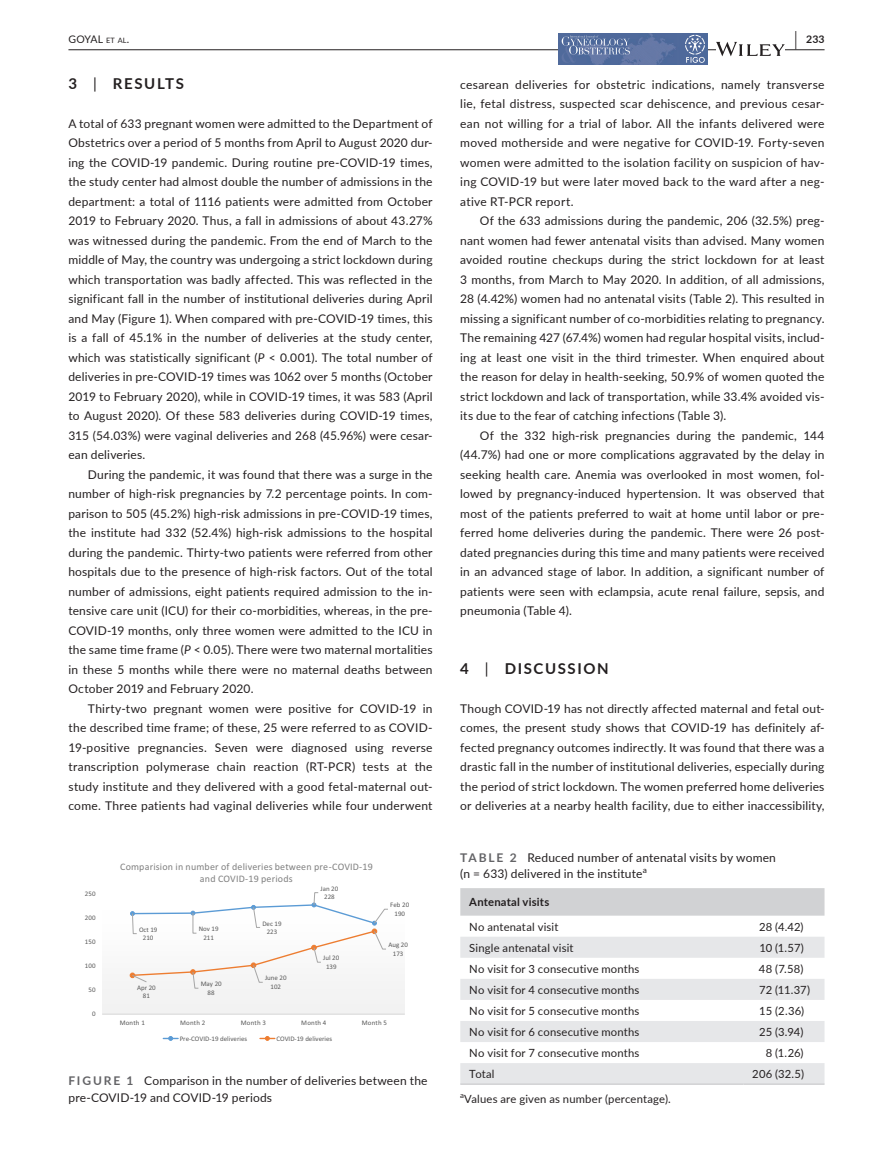
<style>
.page{position:relative;width:893px;height:1174px;background:#fff}
.page>*{position:absolute;margin:0;border:0;box-sizing:border-box;transform-origin:0 0}
.t1{font:700 15px "Lato";letter-spacing:.11em;color:#231f20}
.t2{font:12px/19.5px "Lato";letter-spacing:.015em;color:#231f20;text-align:justify}
.t3{font:11.25px "Lato";letter-spacing:.015em;color:#231f20}
.t4{font:700 11.25px "Lato";letter-spacing:.015em;color:#231f20}
.t5{font:10.5px "Lato";color:#231f20}
.t6{font:700 10.5px "Lato";color:#231f20}
.t7{font:10.05px/12.1px "Calibri";letter-spacing:.02em;color:#7f7f7f;text-align:center}
.t8{font:8.4px "Lato";color:#231f20}
.t9{font:7.8px "Lato";color:#231f20}
.t10{font:6.9px/8.6px "Calibri";color:#595959;text-align:center}
.s1{font-size:7.35px}
.s2{font-size:19.5px}
.s3{font-weight:400}
.s4{font-style:italic}
.s5{font-weight:700;color:#636366}
</style>
<div class="page">
<hr style="left:68px;top:49px;width:756px;height:1px;background:#231f20">
<img style="left:558px;top:34px;width:150px;height:30px">
<svg style="left:562px;top:35px;width:68px;height:28px;background:#677da8"></svg>
<svg style="left:685px;top:35px;width:20px;height:28px"></svg>
<svg style="left:716px;top:42px;width:69px;height:14px"></svg>
<div style="left:102px;top:894px;width:303px;height:120px;background:#f3f3f3"></div>
<hr style="left:102px;top:1013px;width:303px;height:1px;background:#d9d9d9">
<svg style="left:130px;top:892px;width:258px;height:96px"></svg>
<svg style="left:163px;top:1036px;width:15px;height:4px"></svg>
<svg style="left:260px;top:1036px;width:15px;height:4px"></svg>
<div style="left:460px;top:888px;width:364px;height:27px;background:#d1d2d4"></div>
<svg style="left:460px;top:937px;width:364px;height:146px;fill:#e6e7e9"></svg>
<hr style="left:460px;top:1083px;width:283px;height:1px;background:#d1d2d4">
<hr style="left:743px;top:1083px;width:81px;height:1px;background:#d1d2d4">
<p class="t5" style="left:68px;top:31px;width:62px">GOYAL <span class="s1">et al</span>.</p>
<p class="t6" style="left:795px;top:31px;width:31px"><span class="s2">|</span> 233</p>
<p class="t1" style="left:68px;top:72px;width:117px">3 <span class="s3">|</span> RESULTS</p>
<p class="t2" style="left:68px;top:113px;width:366px">A total of 633 pregnant women were admitted to the Department of Obstetrics over a period of 5 months from April to August 2020 dur&shy;ing the COVID-19 pandemic. During routine pre-COVID-19 times, the study center had almost double the number of admissions in the department: a total of 1116 patients were admitted from October 2019 to February 2020. Thus, a fall in admissions of about 43.27% was witnessed during the pandemic. From the end of March to the middle of May, the country was undergoing a strict lockdown during which transportation was badly affected. This was reflected in the significant fall in the number of institutional deliveries during April and May (Figure 1). When compared with pre-COVID-19 times, this is a fall of 45.1% in the number of deliveries at the study center, which was statistically significant (<span class="s4">P</span> &lt; 0.001). The total number of deliveries in pre-COVID-19 times was 1062 over 5 months (October 2019 to February 2020), while in COVID-19 times, it was 583 (April to August 2020). Of these 583 deliveries during COVID-19 times, 315 (54.03%) were vaginal deliveries and 268 (45.96%) were cesar&shy;ean deliveries.</p>
<p class="t2" style="left:68px;top:464px;width:366px;text-indent:20px">During the pandemic, it was found that there was a surge in the number of high-risk pregnancies by 7.2 percentage points. In com&shy;parison to 505 (45.2%) high-risk admissions in pre-COVID-19 times, the institute had 332 (52.4%) high-risk admissions to the hospital during the pandemic. Thirty-two patients were referred from other hospitals due to the presence of high-risk factors. Out of the total number of admissions, eight patients required admission to the in&shy;tensive care unit (ICU) for their co-morbidities, whereas, in the pre-COVID-19 months, only three women were admitted to the ICU in the same time frame (<span class="s4">P</span> &lt; 0.05). There were two maternal mortalities in these 5 months while there were no maternal deaths between October 2019 and February 2020.</p>
<p class="t2" style="left:68px;top:698px;width:366px;text-indent:20px">Thirty-two pregnant women were positive for COVID-19 in the described time frame; of these, 25 were referred to as COVID-19-positive pregnancies. Seven were diagnosed using reverse transcription polymerase chain reaction (RT-PCR) tests at the study institute and they delivered with a good fetal-maternal out&shy;come. Three patients had vaginal deliveries while four underwent</p>
<p class="t2" style="left:460px;top:74px;width:366px">cesarean deliveries for obstetric indications, namely transverse lie, fetal distress, suspected scar dehiscence, and previous cesar&shy;ean not willing for a trial of labor. All the infants delivered were moved motherside and were negative for COVID-19. Forty-seven women were admitted to the isolation facility on suspicion of hav&shy;ing COVID-19 but were later moved back to the ward after a neg&shy;ative RT-PCR report.</p>
<p class="t2" style="left:460px;top:210px;width:366px;text-indent:20px">Of the 633 admissions during the pandemic, 206 (32.5%) preg&shy;nant women had fewer antenatal visits than advised. Many women avoided routine checkups during the strict lockdown for at least 3 months, from March to May 2020. In addition, of all admissions, 28 (4.42%) women had no antenatal visits (Table 2). This resulted in missing a significant number of co-morbidities relating to pregnancy.<br>The remaining 427 (67.4%) women had regular hospital visits, includ&shy;ing at least one visit in the third trimester. When enquired about the reason for delay in health-seeking, 50.9% of women quoted the strict lockdown and lack of transportation, while 33.4% avoided vis&shy;its due to the fear of catching infections (Table 3).</p>
<p class="t2" style="left:460px;top:425px;width:366px;text-indent:20px">Of the 332 high-risk pregnancies during the pandemic, 144 (44.7%) had one or more complications aggravated by the delay in seeking health care. Anemia was overlooked in most women, fol&shy;lowed by pregnancy-induced hypertension. It was observed that most of the patients preferred to wait at home until labor or pre&shy;ferred home deliveries during the pandemic. There were 26 post&shy;dated pregnancies during this time and many patients were received in an advanced stage of labor. In addition, a significant number of patients were seen with eclampsia, acute renal failure, sepsis, and pneumonia (Table 4).</p>
<p class="t1" style="left:460px;top:657px;width:150px">4 <span class="s3">|</span> DISCUSSION</p>
<p class="t2" style="left:460px;top:698px;width:366px">Though COVID-19 has not directly affected maternal and fetal out&shy;comes, the present study shows that COVID-19 has definitely af&shy;fected pregnancy outcomes indirectly. It was found that there was a drastic fall in the number of institutional deliveries, especially during the period of strict lockdown. The women preferred home deliveries or deliveries at a nearby health facility, due to either inaccessibility,</p>
<p class="t10" style="left:85px;top:889px;width:12px">250</p>
<p class="t10" style="left:85px;top:913px;width:12px">200</p>
<p class="t10" style="left:85px;top:937px;width:12px">150</p>
<p class="t10" style="left:85px;top:961px;width:12px">100</p>
<p class="t10" style="left:88px;top:985px;width:9px">50</p>
<p class="t10" style="left:92px;top:1009px;width:5px">0</p>
<p class="t7" style="left:120px;top:860px;width:254px">Comparision in number of deliveries between pre-COVID-19 and COVID-19 periods</p>
<p class="t10" style="left:139px;top:925px;width:20px">Oct 19<br>210</p>
<p class="t10" style="left:199px;top:924px;width:21px">Nov 19<br>211</p>
<p class="t10" style="left:262px;top:918px;width:21px">Dec 19<br>223</p>
<p class="t10" style="left:137px;top:983px;width:20px">Apr 20<br>81</p>
<p class="t10" style="left:201px;top:979px;width:22px">May 20<br>88</p>
<p class="t10" style="left:265px;top:973px;width:23px">June 20<br>102</p>
<p class="t10" style="left:321px;top:884px;width:19px">Jan 20<br>228</p>
<p class="t10" style="left:323px;top:953px;width:18px">Jul 20<br>139</p>
<p class="t10" style="left:390px;top:900px;width:20px">Feb 20<br>190</p>
<p class="t10" style="left:388px;top:940px;width:21px">Aug 20<br>173</p>
<p class="t10" style="left:120px;top:1018px;width:27px">Month 1</p>
<p class="t10" style="left:180px;top:1018px;width:27px">Month 2</p>
<p class="t10" style="left:241px;top:1018px;width:27px">Month 3</p>
<p class="t10" style="left:301px;top:1018px;width:27px">Month 4</p>
<p class="t10" style="left:362px;top:1018px;width:27px">Month 5</p>
<p class="t10" style="left:180px;top:1033px;width:69px">Pre-COVID-19 deliveries</p>
<p class="t10" style="left:276px;top:1033px;width:57px">COVID-19 deliveries</p>
<p class="t2" style="left:68px;top:1072px;width:361px;line-height:16.5px"><span class="s5">FIGURE 1</span> Comparison in the number of deliveries between the pre-COVID-19 and COVID-19 periods</p>
<p class="t2" style="left:460px;top:848px;width:317px;line-height:16.5px"><span class="s5">TABLE 2</span> Reduced number of antenatal visits by women (n = 633) delivered in the institute</p>
<p class="t8" style="left:643px;top:864px;width:6px">a</p>
<p class="t4" style="left:469px;top:894px;width:82px">Antenatal visits</p>
<p class="t3" style="left:469px;top:918px;width:91px">No antenatal visit</p>
<p class="t3" style="left:759px;top:918px;width:46px">28 (4.42)</p>
<p class="t3" style="left:469px;top:939px;width:106px">Single antenatal visit</p>
<p class="t3" style="left:759px;top:939px;width:46px">10 (1.57)</p>
<p class="t3" style="left:469px;top:960px;width:172px">No visit for 3 consecutive months</p>
<p class="t3" style="left:759px;top:960px;width:46px">48 (7.58)</p>
<p class="t3" style="left:469px;top:981px;width:172px">No visit for 4 consecutive months</p>
<p class="t3" style="left:759px;top:981px;width:52px">72 (11.37)</p>
<p class="t3" style="left:469px;top:1002px;width:172px">No visit for 5 consecutive months</p>
<p class="t3" style="left:759px;top:1002px;width:46px">15 (2.36)</p>
<p class="t3" style="left:469px;top:1024px;width:172px">No visit for 6 consecutive months</p>
<p class="t3" style="left:759px;top:1024px;width:46px">25 (3.94)</p>
<p class="t3" style="left:469px;top:1045px;width:172px">No visit for 7 consecutive months</p>
<p class="t3" style="left:766px;top:1045px;width:39px">8 (1.26)</p>
<p class="t3" style="left:469px;top:1066px;width:27px">Total</p>
<p class="t3" style="left:752px;top:1066px;width:53px">206 (32.5)</p>
<p class="t9" style="left:460px;top:1089px;width:5px">a</p>
<p class="t3" style="left:464px;top:1090px;width:208px">Values are given as number (percentage).</p>
</div>
